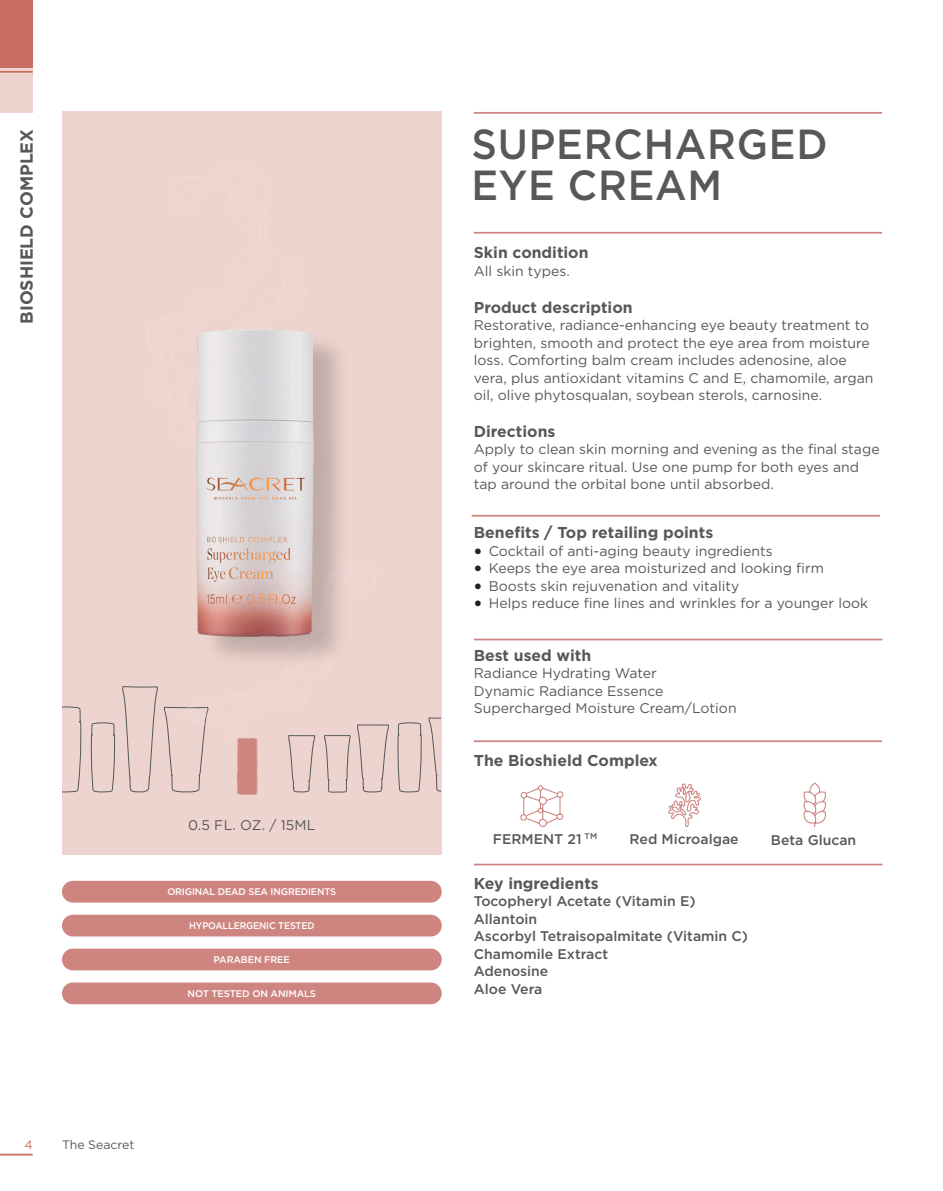
<style>
.page{position:relative;width:943px;height:1191px;background:#fff}
.page>*{position:absolute;margin:0;border:0;box-sizing:border-box;transform-origin:0 0}
.t1{font:500 42px/41.1px "Gotham Pro";letter-spacing:.02em;color:#57585a;scale:.95 1}
.t2{font:700 17.5px "Gotham Pro";color:#57585a}
.t3{font:700 15.75px "Gotham Pro";color:#57585a}
.t4{font:14px/17.5px "Gotham Pro";color:#57585a}
.t5{font:500 14px/17.5px "Gotham Pro";color:#57585a}
.t6{font:12.25px "Gotham Pro";color:#57585a}
.t7{font:12.25px "Gotham Pro";color:#c76c61}
.t8{font:500 9.62px "Gotham Pro";letter-spacing:-.015em;color:#fff}
.t9{font:500 9.62px "Gotham Pro";letter-spacing:-.015em;color:#fff;scale:.95 1}
.s1{font-family:"Adobe Hebrew";font-size:21px;color:#231f20}
</style>
<div class="page">
<div style="left:62px;top:111px;width:379px;height:743px;background:#eed4ce"></div>
<div style="left:62px;top:881px;width:379px;height:21px;background:#ce8580;border-radius:11px"></div>
<div style="left:62px;top:982px;width:379px;height:22px;background:#ce8580;border-radius:11px"></div>
<div style="left:62px;top:914px;width:379px;height:22px;background:#ce8580;border-radius:11px"></div>
<div style="left:62px;top:948px;width:379px;height:22px;background:#ce8580;border-radius:11px"></div>
<div style="left:0;top:34px;width:33px;height:79px;background:#eed4ce"></div>
<hr style="left:0;top:71px;width:33px;height:2px;background:#c76c61">
<div style="left:0;top:0;width:33px;height:68px;background:#c76c61"></div>
<hr style="left:0;top:1153px;width:33px;height:2px;background:#c76c61">
<hr style="left:474px;top:112px;width:408px;height:2px;background:#ce8580">
<hr style="left:474px;top:232px;width:408px;height:2px;background:#ce8580">
<hr style="left:472px;top:515px;width:408px;height:1px;background:#ce8580">
<hr style="left:474px;top:740px;width:408px;height:2px;background:#ce8580">
<hr style="left:474px;top:638px;width:408px;height:2px;background:#ce8580">
<hr style="left:474px;top:863px;width:408px;height:2px;background:#ce8580">
<svg style="left:668px;top:783px;width:33px;height:44px"></svg>
<svg style="left:520px;top:785px;width:44px;height:42px"></svg>
<svg style="left:803px;top:783px;width:23px;height:44px"></svg>
<svg style="left:428px;top:717px;width:12px;height:75px"></svg>
<svg style="left:122px;top:686px;width:36px;height:106px"></svg>
<svg style="left:62px;top:706px;width:20px;height:86px"></svg>
<svg style="left:91px;top:722px;width:24px;height:70px"></svg>
<svg style="left:397px;top:722px;width:25px;height:70px"></svg>
<svg style="left:164px;top:706px;width:225px;height:87px"></svg>
<div style="left:201px;top:330px;width:150px;height:339px;background:#231f20;opacity:.22"></div>
<img style="left:196px;top:329px;width:118px;height:324px">
<img style="left:221px;top:721px;width:52px;height:74px">
<p class="t2" style="left:16px;top:324px;width:196px;rotate:-90deg">BIOSHIELD COMPLEX</p>
<p class="t4" style="left:188px;top:816px;width:129px">0.5 FL. OZ. / 15ML</p>
<p class="t8" style="left:167px;top:886px;width:170px">ORIGINAL DEAD SEA INGREDIENTS</p>
<p class="t9" style="left:189px;top:920px;width:133px">HYPOALLERGENIC TESTED</p>
<p class="t8" style="left:214px;top:954px;width:78px">PARABEN FREE</p>
<p class="t8" style="left:187px;top:988px;width:130px">NOT TESTED ON ANIMALS</p>
<p class="t7" style="left:25px;top:1137px;width:10px">4</p>
<p class="t6" style="left:62px;top:1137px;width:74px">The Seacret</p>
<p class="t1" style="left:471px;top:122px;width:376px">SUPERCHARGED<br>EYE CREAM</p>
<p class="t3" style="left:474px;top:243px;width:116px">Skin condition</p>
<p class="t4" style="left:474px;top:262px;width:97px">All skin types.</p>
<p class="t3" style="left:474px;top:298px;width:160px">Product description</p>
<p class="t4" style="left:474px;top:316px;width:401px">Restorative, radiance-enhancing eye beauty treatment to brighten, smooth and protect the eye area from moisture loss. Comforting balm cream includes adenosine, aloe vera, plus antioxidant vitamins C and E, chamomile, argan oil, olive phytosqualan, soybean sterols, carnosine.</p>
<p class="t3" style="left:474px;top:422px;width:83px">Directions</p>
<p class="t4" style="left:474px;top:440px;width:407px">Apply to clean skin morning and evening as the final stage</p>
<p class="t4" style="left:474px;top:458px;width:386px">of your skincare ritual. Use one pump for both eyes and tap around the orbital bone until absorbed.</p>
<p class="t3" style="left:474px;top:523px;width:241px">Benefits / Top retailing points</p>
<p class="t4" style="left:474px;top:542px;width:300px"><span class="s1">•</span> Cocktail of anti-aging beauty ingredients</p>
<p class="t4" style="left:474px;top:559px;width:352px"><span class="s1">•</span> Keeps the eye area moisturized and looking firm</p>
<p class="t4" style="left:474px;top:577px;width:267px"><span class="s1">•</span> Boosts skin rejuvenation and vitality</p>
<p class="t4" style="left:474px;top:594px;width:396px"><span class="s1">•</span> Helps reduce fine lines and wrinkles for a younger look</p>
<p class="t3" style="left:474px;top:646px;width:119px">Best used with</p>
<p class="t4" style="left:474px;top:664px;width:184px">Radiance Hydrating Water</p>
<p class="t4" style="left:474px;top:682px;width:191px">Dynamic Radiance Essence</p>
<p class="t4" style="left:474px;top:699px;width:264px">Supercharged Moisture Cream/Lotion</p>
<p class="t3" style="left:474px;top:751px;width:185px">The Bioshield Complex</p>
<p class="t5" style="left:493px;top:829px;width:106px">FERMENT 21 <sup>TM</sup></p>
<p class="t5" style="left:629px;top:830px;width:111px">Red Microalgae</p>
<p class="t5" style="left:771px;top:831px;width:87px">Beta Glucan</p>
<p class="t3" style="left:474px;top:873px;width:126px">Key ingredients</p>
<p class="t5" style="left:474px;top:892px;width:223px">Tocopheryl Acetate (Vitamin E)<br>Allantoin</p>
<p class="t5" style="left:474px;top:927px;width:275px">Ascorbyl Tetraisopalmitate (Vitamin C)<br>Chamomile Extract</p>
<p class="t5" style="left:474px;top:962px;width:76px">Adenosine</p>
<p class="t5" style="left:474px;top:979px;width:70px">Aloe Vera</p>
</div>
